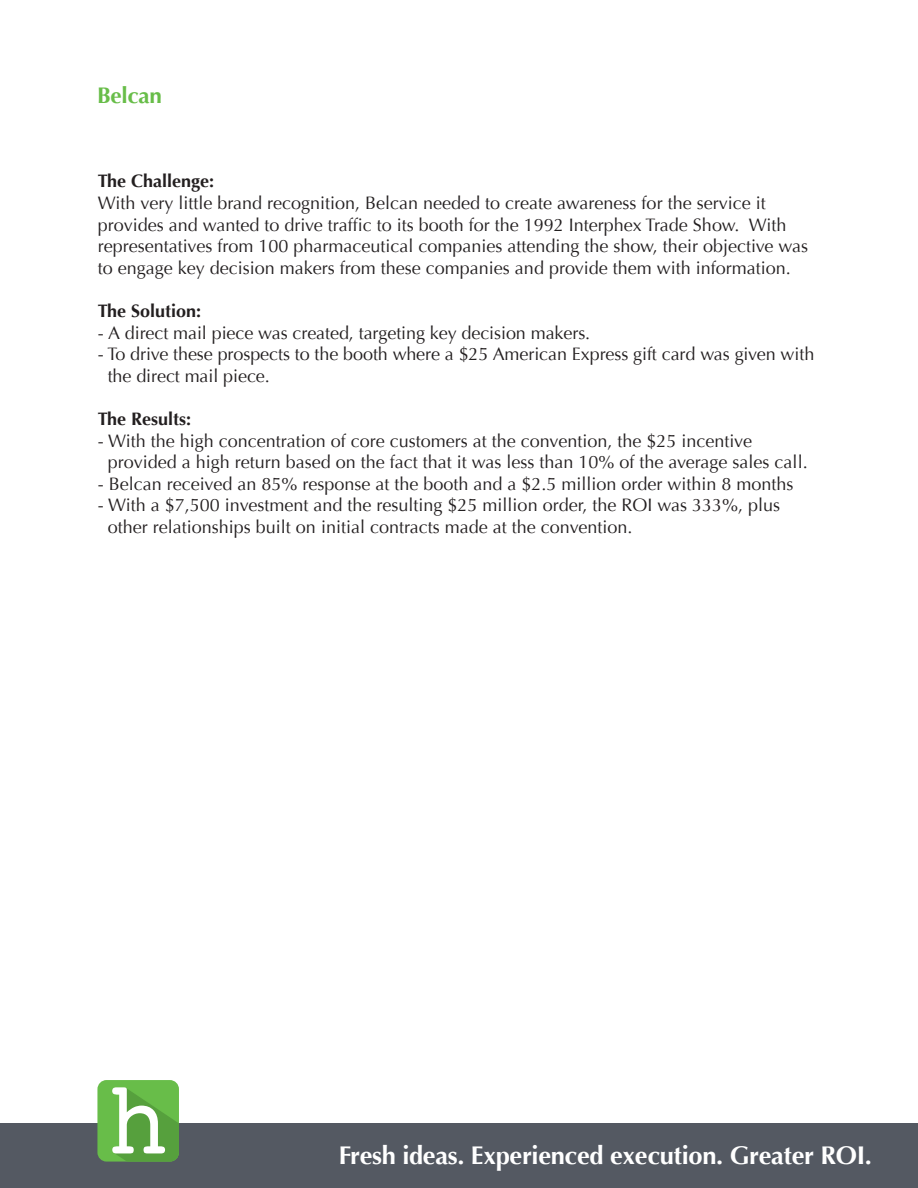
<style>
.page{position:relative;width:918px;height:1188px;background:#fff}
.page>*{position:absolute;margin:0;border:0;box-sizing:border-box;transform-origin:0 0}
.t1{font:700 25.5px "Optima";letter-spacing:-.015em;color:#fff}
.t2{font:700 22.5px "Optima";letter-spacing:-.015em;color:#68bd49}
.t3{font:18px/21.6px "Optima";color:#231f20}
.t4{font:700 18px "Optima";color:#231f20}
</style>
<div class="page">
<div style="left:0;top:1123px;width:918px;height:65px;background:#545962"></div>
<div style="left:97px;top:1080px;width:82px;height:82px;background:#68bd49;border-radius:9px"></div>
<svg style="left:112px;top:1087px;width:67px;height:75px"></svg>
<p class="t2" style="left:97px;top:82px;width:66px">Belcan</p>
<p class="t4" style="left:98px;top:171px;width:118px">The Challenge:</p>
<p class="t3" style="left:98px;top:192px;width:712px">With very little brand recognition, Belcan needed to create awareness for the service it provides and wanted to drive traffic to its booth for the 1992 Interphex Trade Show. With representatives from 100 pharmaceutical companies attending the show, their objective was to engage key decision makers from these companies and provide them with information.</p>
<p class="t4" style="left:98px;top:300px;width:105px">The Solution:</p>
<p class="t3" style="left:98px;top:322px;width:494px">- A direct mail piece was created, targeting key decision makers.</p>
<p class="t3" style="left:108px;top:343px;width:708px;text-indent:-10px">- To drive these prospects to the booth where a $25 American Express gift card was given with the direct mail piece.</p>
<p class="t4" style="left:98px;top:408px;width:95px">The Results:</p>
<p class="t3" style="left:108px;top:430px;width:701px;text-indent:-10px">- With the high concentration of core customers at the convention, the $25 incentive provided a high return based on the fact that it was less than 10% of the average sales call.</p>
<p class="t3" style="left:98px;top:473px;width:697px">- Belcan received an 85% response at the booth and a $2.5 million order within 8 months</p>
<p class="t3" style="left:108px;top:495px;width:674px;text-indent:-10px">- With a $7,500 investment and the resulting $25 million order, the ROI was 333%, plus other relationships built on initial contracts made at the convention.</p>
<h1 class="t1" style="left:339px;top:1141px;width:535px">Fresh ideas. Experienced execution. Greater ROI.</h1>
</div>
